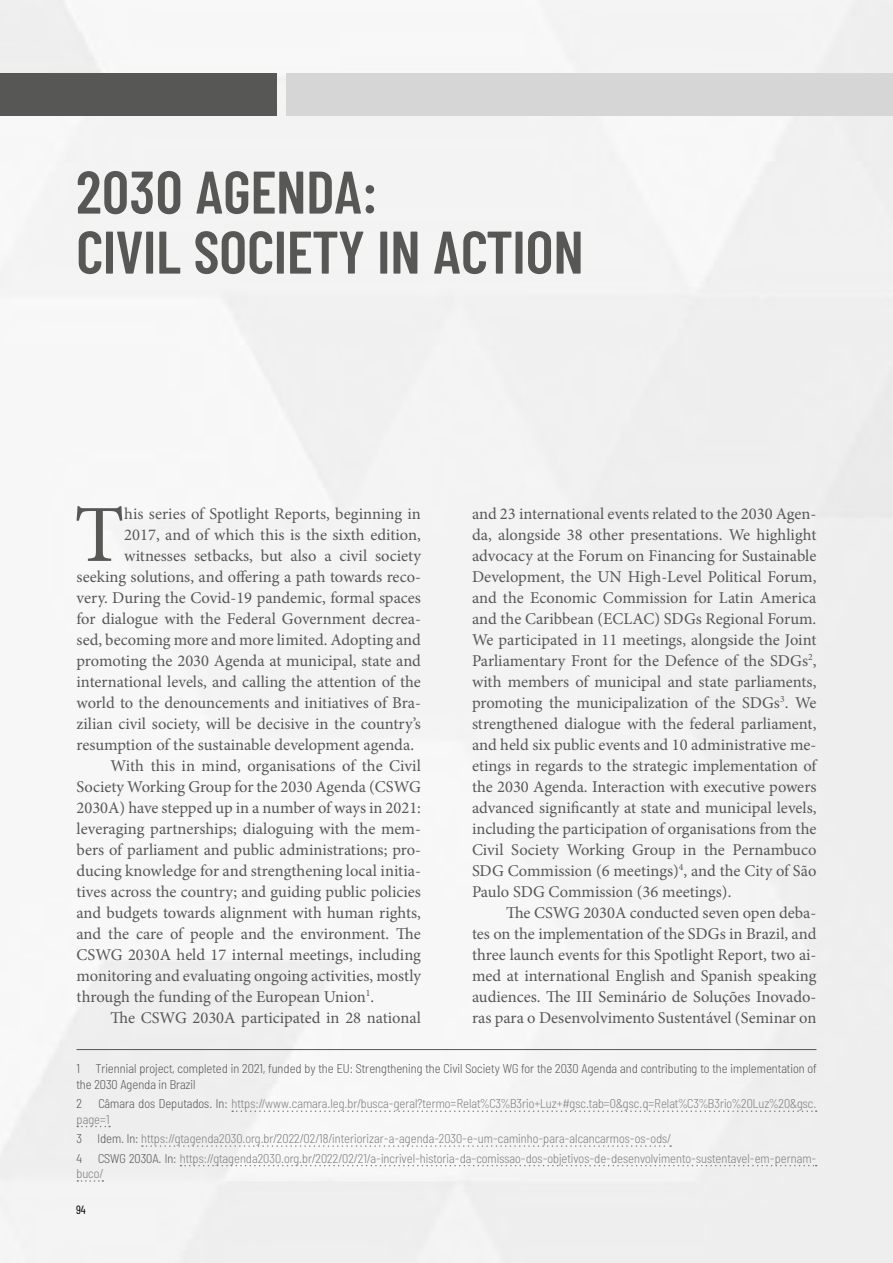
<style>
.page{position:relative;width:893px;height:1263px;background:#fff}
.page>*{position:absolute;margin:0;border:0;box-sizing:border-box;transform-origin:0 0}
.t1{font:81.15px "Minion Pro";color:#575756}
.t2{font:600 60px/60px "Barlow Condensed";letter-spacing:.01em;color:#575756}
.t3{font:16.5px/21px "Minion Pro";color:#575756;text-align:justify}
.t4{font:300 semi-condensed 12.75px/15.3px "Barlow";color:#7e7e7d}
.t5{font:300 semi-condensed 12.75px/15.3px "Barlow";color:#575756}
.t6{font:12px "Barlow Condensed";color:#000}
.s1{color:#575756}
</style>
<div class="page">
<div style="left:0;top:73px;width:277px;height:43px;background:#575756"></div>
<div style="left:287px;top:73px;width:606px;height:43px;background:#d6d6d6"></div>
<hr style="left:77px;top:1049px;width:739px;height:1px;background:#575756">
<svg style="left:232px;top:1110px;width:585px;height:2px"></svg>
<svg style="left:77px;top:1126px;width:33px;height:1px"></svg>
<svg style="left:142px;top:1145px;width:529px;height:2px"></svg>
<svg style="left:181px;top:1165px;width:636px;height:1px"></svg>
<svg style="left:77px;top:1180px;width:26px;height:2px"></svg>
<h2 class="t2" style="left:77px;top:158px;width:508px">2030 AGENDA:<br>CIVIL SOCIETY IN ACTION</h2>
<h1 class="t1" style="left:74px;top:481px;width:52px">T</h1>
<p class="t3" style="left:124px;top:503px;width:298px">his series of Spotlight Reports, beginning in</p>
<p class="t3" style="left:472px;top:503px;width:346px">and 23 international events related to the 2030 Agen&shy;da, alongside 38 other presentations. We highlight advocacy at the Forum on Financing for Sustainable Development, the UN High-Level Political Forum, and the Economic Commission for Latin America and the Caribbean (ECLAC) SDGs Regional Forum.<br>We participated in 11 meetings, alongside the Joint Parliamentary Front for the Defence of the SDGs<sup>2</sup>, with members of municipal and state parliaments, promoting the municipalization of the SDGs<sup>3</sup>. We strengthened dialogue with the federal parliament, and held six public events and 10 administrative me&shy;etings in regards to the strategic implementation of the 2030 Agenda. Interaction with executive powers advanced significantly at state and municipal levels, including the participation of organisations from the Civil Society Working Group in the Pernambuco SDG Commission (6 meetings)<sup>4</sup>, and the City of São Paulo SDG Commission (36 meetings).</p>
<p class="t3" style="left:472px;top:902px;width:346px;text-indent:34px">The CSWG 2030A conducted seven open deba&shy;tes on the implementation of the SDGs in Brazil, and three launch events for this Spotlight Report, two ai&shy;med at international English and Spanish speaking audiences. The III Seminário de Soluções Inovado&shy;ras para o Desenvolvimento Sustentável (Seminar on</p>
<p class="t3" style="left:124px;top:524px;width:298px">2017, and of which this is the sixth edition,</p>
<p class="t3" style="left:124px;top:545px;width:298px">witnesses setbacks, but also a civil society</p>
<p class="t3" style="left:77px;top:566px;width:346px">seeking solutions, and offering a path towards reco-</p>
<p class="t3" style="left:77px;top:587px;width:346px">very. During the Covid-19 pandemic, formal spaces</p>
<p class="t3" style="left:77px;top:608px;width:346px">for dialogue with the Federal Government decrea-</p>
<p class="t3" style="left:77px;top:629px;width:346px">sed, becoming more and more limited. Adopting and</p>
<p class="t3" style="left:77px;top:650px;width:346px">promoting the 2030 Agenda at municipal, state and</p>
<p class="t3" style="left:77px;top:671px;width:346px">international levels, and calling the attention of the</p>
<p class="t3" style="left:77px;top:692px;width:346px">world to the denouncements and initiatives of Bra-</p>
<p class="t3" style="left:77px;top:713px;width:346px">zilian civil society, will be decisive in the country’s</p>
<p class="t3" style="left:77px;top:734px;width:339px">resumption of the sustainable development agenda.</p>
<p class="t3" style="left:111px;top:755px;width:312px">With this in mind, organisations of the Civil</p>
<p class="t3" style="left:77px;top:776px;width:346px">Society Working Group for the 2030 Agenda (CSWG</p>
<p class="t3" style="left:77px;top:797px;width:346px">2030A) have stepped up in a number of ways in 2021:</p>
<p class="t3" style="left:77px;top:818px;width:346px">leveraging partnerships; dialoguing with the mem-</p>
<p class="t3" style="left:77px;top:839px;width:346px">bers of parliament and public administrations; pro-</p>
<p class="t3" style="left:77px;top:860px;width:346px">ducing knowledge for and strengthening local initia-</p>
<p class="t3" style="left:77px;top:881px;width:346px">tives across the country; and guiding public policies</p>
<p class="t3" style="left:77px;top:902px;width:346px">and budgets towards alignment with human rights,</p>
<p class="t3" style="left:77px;top:923px;width:346px">and the care of people and the environment. The</p>
<p class="t3" style="left:77px;top:944px;width:346px">CSWG 2030A held 17 internal meetings, including</p>
<p class="t3" style="left:77px;top:965px;width:346px">monitoring and evaluating ongoing activities, mostly</p>
<p class="t3" style="left:77px;top:986px;width:299px">through the funding of the European Union<sup>1</sup>.</p>
<p class="t3" style="left:111px;top:1007px;width:312px">The CSWG 2030A participated in 28 national</p>
<p class="t5" style="left:77px;top:1060px;width:742px">1 Triennial project, completed in 2021, funded by the EU: Strengthening the Civil Society WG for the 2030 Agenda and contributing to the implementation of the 2030 Agenda in Brazil</p>
<p class="t5" style="left:77px;top:1095px;width:7px">2</p>
<p class="t4" style="left:77px;top:1095px;width:741px;text-indent:22px"><span class="s1">Câmara dos Deputados. In:</span> https://www.camara.leg.br/busca-geral?termo=Relat%C3%B3rio+Luz+#gsc.tab=0&amp;gsc.q=Relat%C3%B3rio%20Luz%20&amp;gsc. page=1</p>
<p class="t4" style="left:77px;top:1128px;width:741px;line-height:19.5px"><span class="s1">3 Idem. In:</span> https://gtagenda2030.org.br/2022/02/18/interiorizar-a-agenda-2030-e-um-caminho-para-alcancarmos-os-ods/<br><span class="s1">4 CSWG 2030A. In:</span> https://gtagenda2030.org.br/2022/02/21/a-incrivel-historia-da-comissao-dos-objetivos-de-desenvolvimento-sustentavel-em-pernam-</p>
<p class="t4" style="left:77px;top:1165px;width:28px">buco/</p>
<p class="t6" style="left:77px;top:1201px;width:11px">94</p>
</div>
